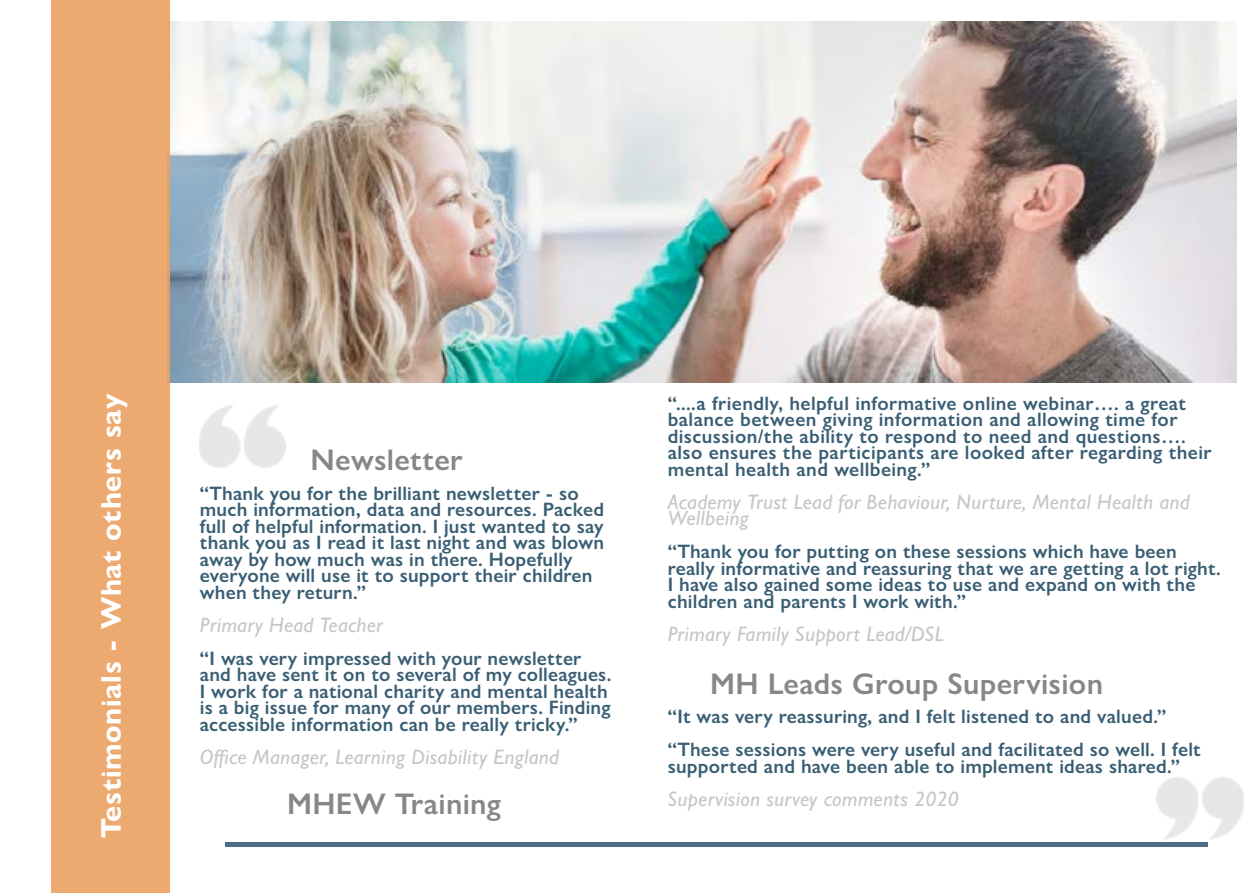
<style>
.page{position:relative;width:1259px;height:893px;background:#fff}
.page>*{position:absolute;margin:0;border:0;box-sizing:border-box;transform-origin:0 0}
.t1{font:600 30px "Gill Sans Nova";letter-spacing:.01em;color:#878787}
.t2{font:700 28.5px "Gill Sans Nova";letter-spacing:.025em;color:#fff}
.t3{font:italic 500 21px/16.5px "Gill Sans Nova";letter-spacing:.01em;color:#c6c6c6}
.t4{font:600 19.5px/16.5px "Gill Sans Nova";letter-spacing:.01em;color:#395e74}
</style>
<div class="page">
<img style="left:170px;top:21px;width:1066px;height:361px">
<div style="left:51px;top:0;width:119px;height:893px;background:#edaa70"></div>
<div style="left:225px;top:842px;width:983px;height:5px;background:#4d6e82"></div>
<img style="left:199px;top:405px;width:87px;height:63px">
<img style="left:1157px;top:777px;width:86px;height:63px">
<h2 class="t2" style="left:93px;top:838px;width:446px;rotate:-90deg">Testimonials - What others say</h2>
<h1 class="t1" style="left:310px;top:442px;width:154px">Newsletter</h1>
<p class="t4" style="left:200px;top:485px;width:406px">“Thank you for the brilliant newsletter - so much information, data and resources. Packed full of helpful information. I just wanted to say thank you as I read it last night and was blown away by how much was in there. Hopefully everyone will use it to support their children when they return.”</p>
<p class="t3" style="left:200px;top:616px;width:184px">Primary Head Teacher</p>
<p class="t4" style="left:200px;top:650px;width:413px">“I was very impressed with your newsletter and have sent it on to several of my colleagues.<br>I work for a national charity and mental health is a big issue for many of our members. Finding accessible information can be really tricky.”</p>
<p class="t3" style="left:200px;top:748px;width:361px">Office Manager, Learning Disability England</p>
<h1 class="t1" style="left:287px;top:785px;width:215px">MHEW Training</h1>
<p class="t4" style="left:668px;top:395px;width:545px">“....a friendly, helpful informative online webinar…. a great balance between giving information and allowing time for discussion/the ability to respond to need and questions…. also ensures the participants are looked after regarding their mental health and wellbeing.”</p>
<p class="t3" style="left:668px;top:493px;width:523px">Academy Trust Lead for Behaviour, Nurture, Mental Health and<br>Wellbeing</p>
<p class="t4" style="left:668px;top:543px;width:554px">“Thank you for putting on these sessions which have been really informative and reassuring that we are getting a lot right.<br>I have also gained some ideas to use and expand on with the children and parents I work with.”</p>
<p class="t3" style="left:668px;top:625px;width:278px">Primary Family Support Lead/DSL</p>
<h1 class="t1" style="left:710px;top:665px;width:394px">MH Leads Group Supervision</h1>
<p class="t4" style="left:668px;top:700px;width:534px;line-height:33px">“It was very reassuring, and I felt listened to and valued.” “These sessions were very useful and facilitated so well. I felt</p>
<p class="t4" style="left:668px;top:758px;width:514px">supported and have been able to implement ideas shared.”</p>
<p class="t3" style="left:668px;top:790px;width:293px">Supervision survey comments 2020</p>
</div>
